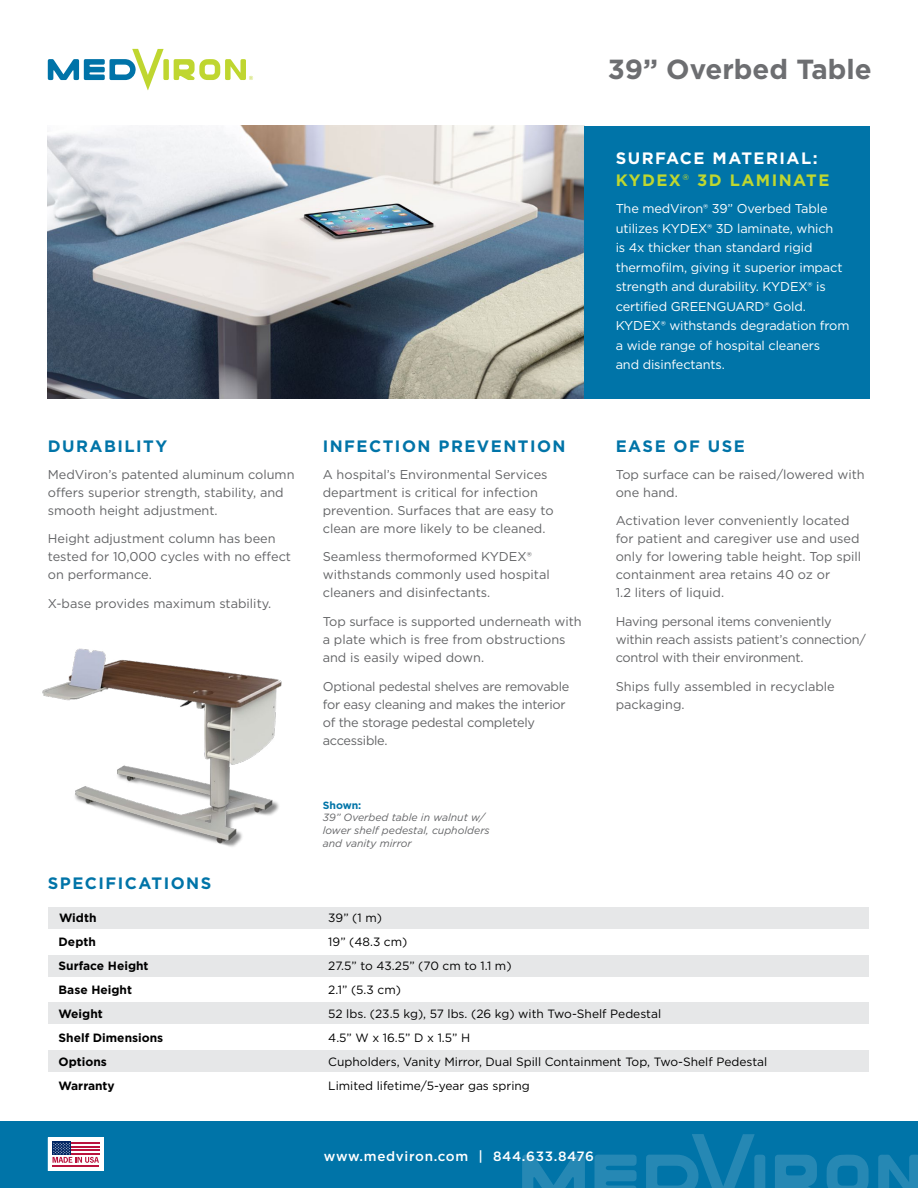
<style>
.page{position:relative;width:918px;height:1188px;background:#fff}
.page>*{position:absolute;margin:0;border:0;box-sizing:border-box;transform-origin:0 0}
.t1{font:700 27.6px "Gotham";color:#6d6e71}
.t2{font:700 16.5px "Gotham";letter-spacing:.09em;color:#0074a8}
.t3{font:700 16.5px/22.5px "Gotham";letter-spacing:.09em;color:#fff}
.t4{font:500 13.5px "Gotham";letter-spacing:.05em;color:#fff}
.t5{font:12.75px/18px "Gotham";color:#636466}
.t6{font:12.75px/19.5px "Gotham";letter-spacing:-.01em;color:#fff}
.t7{font:12.75px/18px "Gotham";letter-spacing:-.02em;color:#636466}
.t8{font:12px "Gotham";color:#000}
.t9{font:700 12px "Gotham";color:#000}
.t10{font:italic 10.5px/12.6px "Gotham";color:#636466}
.t11{font:700 10.5px "Gotham";color:#0074a8}
.s1{color:#bfd730}
.s2{font-weight:400;color:#bfd730}
</style>
<div class="page">
<div style="left:0;top:1121px;width:918px;height:67px;background:#0074a8"></div>
<div style="left:48px;top:907px;width:820px;height:22px;background:#e6e7e8"></div>
<div style="left:48px;top:955px;width:820px;height:21px;background:#e6e7e8"></div>
<div style="left:48px;top:1002px;width:820px;height:22px;background:#e6e7e8"></div>
<div style="left:48px;top:1050px;width:820px;height:21px;background:#e6e7e8"></div>
<img style="left:48px;top:126px;width:536px;height:273px">
<div style="left:584px;top:126px;width:286px;height:273px;background:#0074a8"></div>
<svg style="left:522px;top:1155px;width:63px;height:33px"></svg>
<svg style="left:594px;top:1155px;width:43px;height:33px"></svg>
<svg style="left:775px;top:1155px;width:42px;height:33px"></svg>
<svg style="left:878px;top:1155px;width:40px;height:33px"></svg>
<svg style="left:827px;top:1155px;width:42px;height:33px"></svg>
<svg style="left:646px;top:1134px;width:119px;height:54px"></svg>
<svg style="left:48px;top:1137px;width:56px;height:34px;background:#ceaabc"></svg>
<img style="left:42px;top:648px;width:240px;height:199px">
<svg style="left:48px;top:49px;width:205px;height:41px"></svg>
<h1 class="t1" style="left:608px;top:51px;width:265px">39” Overbed Table</h1>
<p class="t2" style="left:48px;top:435px;width:121px">DURABILITY</p>
<p class="t5" style="left:48px;top:465px;width:248px">MedViron’s patented aluminum column offers superior strength, stability, and smooth height adjustment.</p>
<p class="t5" style="left:48px;top:530px;width:245px">Height adjustment column has been tested for 10,000 cycles with no effect on performance.</p>
<p class="t5" style="left:48px;top:594px;width:225px">X-base provides maximum stability.</p>
<p class="t2" style="left:323px;top:435px;width:244px">INFECTION PREVENTION</p>
<p class="t5" style="left:323px;top:465px;width:233px">A hospital’s Environmental Services department is critical for infection prevention. Surfaces that are easy to clean are more likely to be cleaned.</p>
<p class="t5" style="left:323px;top:548px;width:229px">Seamless thermoformed KYDEX® withstands commonly used hospital cleaners and disinfectants.</p>
<p class="t5" style="left:323px;top:612px;width:261px">Top surface is supported underneath with a plate which is free from obstructions and is easily wiped down.</p>
<p class="t7" style="left:323px;top:677px;width:248px">Optional pedestal shelves are removable for easy cleaning and makes the interior of the storage pedestal completely accessible.</p>
<p class="t11" style="left:323px;top:798px;width:40px">Shown:</p>
<p class="t10" style="left:323px;top:811px;width:169px">39” Overbed table in walnut w/ lower shelf pedestal, cupholders and vanity mirror</p>
<p class="t3" style="left:616px;top:146px;width:215px">SURFACE MATERIAL:<br><span class="s1">KYDEX</span><span class="s2">®</span> <span class="s1">3D LAMINATE</span></p>
<p class="t6" style="left:616px;top:199px;width:235px">The medViron® 39” Overbed Table utilizes KYDEX® 3D laminate, which<br>is 4x thicker than standard rigid thermofilm, giving it superior impact strength and durability. KYDEX® is certified GREENGUARD® Gold.<br>KYDEX® withstands degradation from a wide range of hospital cleaners<br>and disinfectants.</p>
<p class="t2" style="left:616px;top:435px;width:131px">EASE OF USE</p>
<p class="t5" style="left:616px;top:465px;width:250px">Top surface can be raised/lowered with one hand.</p>
<p class="t5" style="left:616px;top:512px;width:247px">Activation lever conveniently located for patient and caregiver use and used only for lowering table height. Top spill containment area retains 40 oz or<br>1.2 liters of liquid.</p>
<p class="t7" style="left:616px;top:612px;width:252px">Having personal items conveniently within reach assists patient’s connection/ control with their environment.</p>
<p class="t5" style="left:616px;top:677px;width:221px">Ships fully assembled in recyclable packaging.</p>
<p class="t2" style="left:48px;top:872px;width:165px">SPECIFICATIONS</p>
<p class="t9" style="left:59px;top:910px;width:39px">Width</p>
<p class="t8" style="left:328px;top:910px;width:55px">39” (1 m)</p>
<p class="t9" style="left:59px;top:934px;width:39px">Depth</p>
<p class="t8" style="left:328px;top:934px;width:81px">19” (48.3 cm)</p>
<p class="t9" style="left:59px;top:958px;width:91px">Surface Height</p>
<p class="t8" style="left:328px;top:958px;width:185px">27.5” to 43.25” (70 cm to 1.1 m)</p>
<p class="t9" style="left:59px;top:982px;width:75px">Base Height</p>
<p class="t8" style="left:328px;top:982px;width:74px">2.1” (5.3 cm)</p>
<p class="t9" style="left:59px;top:1006px;width:46px">Weight</p>
<p class="t8" style="left:328px;top:1006px;width:334px">52 lbs. (23.5 kg), 57 lbs. (26 kg) with Two-Shelf Pedestal</p>
<p class="t9" style="left:59px;top:1030px;width:106px">Shelf Dimensions</p>
<p class="t8" style="left:328px;top:1030px;width:144px">4.5” W x 16.5” D x 1.5” H</p>
<p class="t9" style="left:59px;top:1054px;width:50px">Options</p>
<p class="t8" style="left:328px;top:1054px;width:441px">Cupholders, Vanity Mirror, Dual Spill Containment Top, Two-Shelf Pedestal</p>
<p class="t9" style="left:59px;top:1078px;width:58px">Warranty</p>
<p class="t8" style="left:328px;top:1078px;width:203px">Limited lifetime/5-year gas spring</p>
<p class="t4" style="left:324px;top:1148px;width:272px">www.medviron.com | 844.633.8476</p>
</div>
